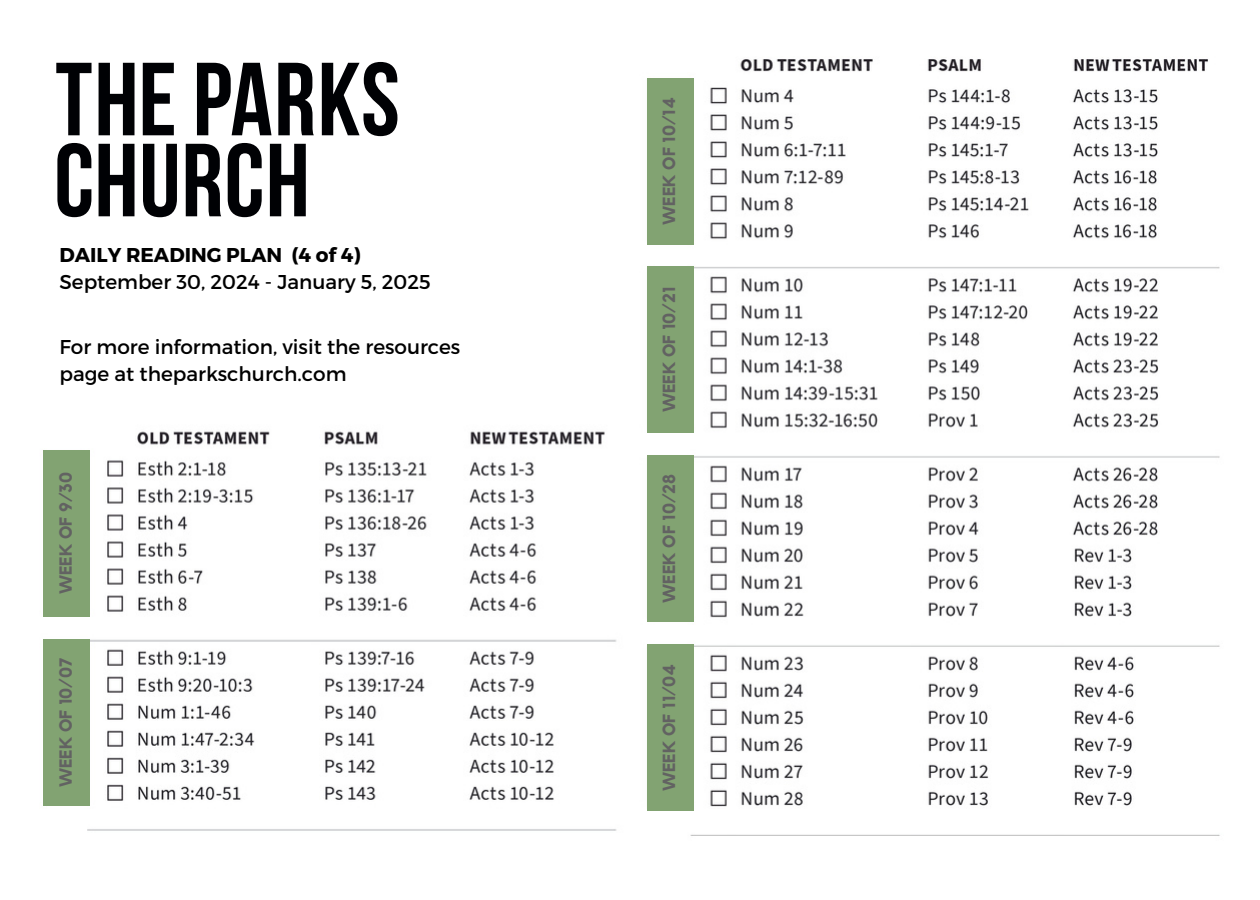
<style>
.page{position:relative;width:1260px;height:900px;background:#fff}
.page>*{position:absolute;margin:0;border:0;box-sizing:border-box;transform-origin:0 0}
.t1{font:20px "Montserrat";color:#000}
.t2{font:700 20px "Montserrat";color:#000}
.t3{font:700 17.5px "Kollektif";color:#626262}
</style>
<div class="page">
<img style="left:43px;top:57px;width:1177px;height:779px">
<svg style="left:56px;top:63px;width:36px;height:72px"></svg>
<svg style="left:99px;top:63px;width:36px;height:72px"></svg>
<svg style="left:143px;top:63px;width:31px;height:72px"></svg>
<svg style="left:197px;top:63px;width:75px;height:72px"></svg>
<svg style="left:278px;top:63px;width:36px;height:72px"></svg>
<svg style="left:322px;top:62px;width:75px;height:74px"></svg>
<svg style="left:57px;top:143px;width:34px;height:74px"></svg>
<svg style="left:99px;top:144px;width:36px;height:72px"></svg>
<svg style="left:143px;top:144px;width:34px;height:73px"></svg>
<svg style="left:186px;top:144px;width:35px;height:72px"></svg>
<svg style="left:228px;top:143px;width:34px;height:74px"></svg>
<svg style="left:270px;top:144px;width:36px;height:72px"></svg>
<div style="left:44px;top:450px;width:46px;height:166px;background:#82a372"></div>
<div style="left:44px;top:639px;width:46px;height:167px;background:#82a372"></div>
<div style="left:647px;top:78px;width:46px;height:166px;background:#82a372"></div>
<div style="left:647px;top:266px;width:46px;height:167px;background:#82a372"></div>
<div style="left:647px;top:455px;width:46px;height:167px;background:#82a372"></div>
<div style="left:647px;top:644px;width:46px;height:167px;background:#82a372"></div>
<p class="t2" style="left:59px;top:242px;width:303px">DAILY READING PLAN (4 of 4)</p>
<p class="t1" style="left:59px;top:269px;width:373px">September 30, 2024 - January 5, 2025</p>
<p class="t1" style="left:59px;top:334px;width:402px">For more information, visit the resources</p>
<p class="t1" style="left:59px;top:361px;width:289px">page at theparkschurch.com</p>
<p class="t3" style="left:58px;top:594px;width:124px;rotate:-90deg">WEEK OF 9/30</p>
<p class="t3" style="left:58px;top:787px;width:131px;rotate:-90deg">WEEK OF 10/07</p>
<p class="t3" style="left:661px;top:225px;width:129px;rotate:-90deg">WEEK OF 10/14</p>
<p class="t3" style="left:661px;top:412px;width:127px;rotate:-90deg">WEEK OF 10/21</p>
<p class="t3" style="left:661px;top:603px;width:131px;rotate:-90deg">WEEK OF 10/28</p>
<p class="t3" style="left:661px;top:791px;width:129px;rotate:-90deg">WEEK OF 11/04</p>
</div>
